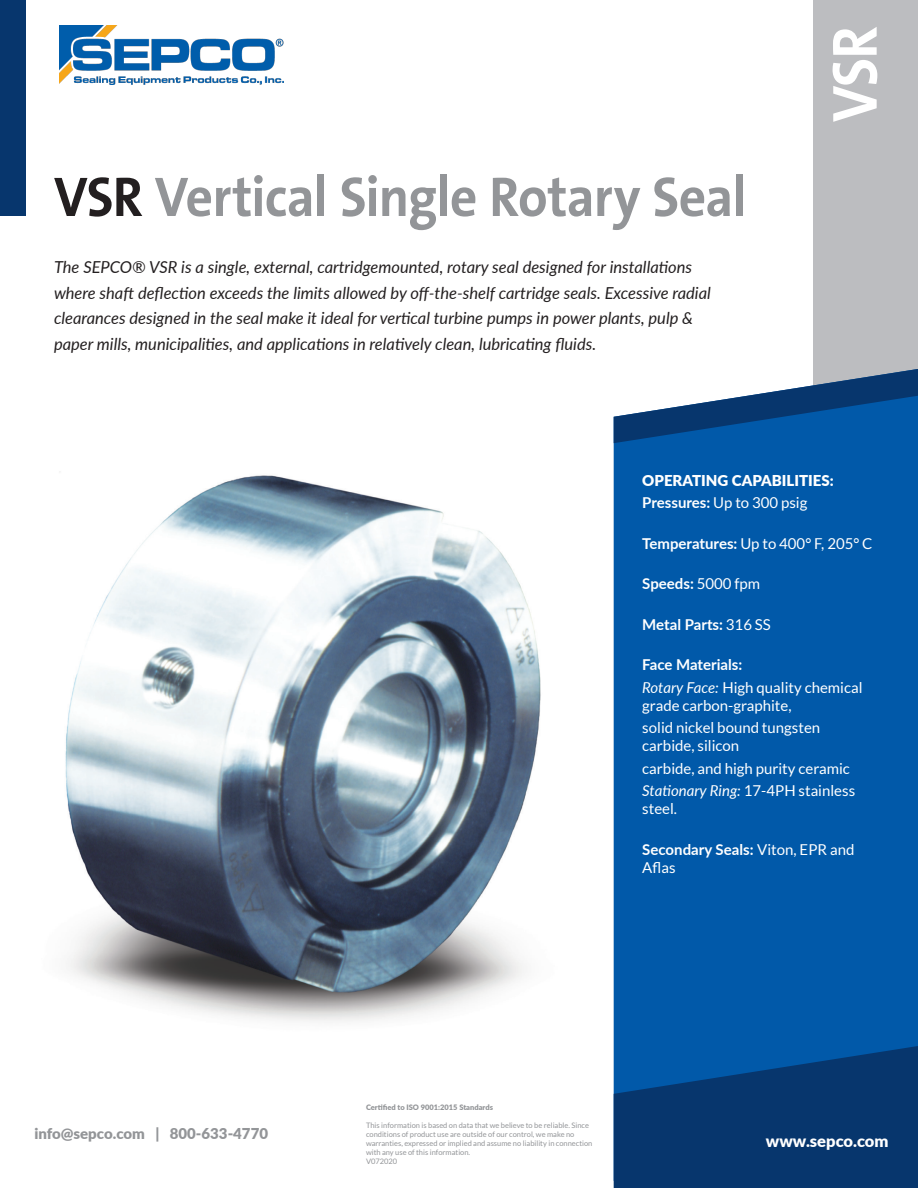
<style>
.page{position:relative;width:918px;height:1188px;background:#fff}
.page>*{position:absolute;margin:0;border:0;box-sizing:border-box;transform-origin:0 0}
.t1{font:700 64.35px "The Sans B W7";color:#fff;scale:.9 1}
.t2{font:700 56.4px "The Sans B W7";letter-spacing:-.02em;color:#939598;scale:.95 1}
.t3{font:italic 16.5px/25.5px "Lato";color:#231f20}
.t4{font:900 16.5px "Lato";color:#fff}
.body_bullet_bar{font:15px/18px "Lato";color:#fff}
.body_bullet_bar-2{font:700 15px "Lato";color:#fff}
.t5{font:900 15px "Lato";color:#939598}
.body_bullet_bar-3{font:900 15px "Lato";color:#fff}
.t6{font:7.5px/9px "Lato";color:#939598}
.t7{font:900 7.5px "Lato";color:#939598}
.s1{color:#231f20}
.s2{font-weight:700}
.s3{font-weight:400}
.s4{font-style:italic}
</style>
<div class="page">
<img style="left:65px;top:418px;width:549px;height:675px">
<img style="left:60px;top:26px;width:223px;height:59px">
<div style="left:0;top:0;width:25px;height:216px;background:#07366d"></div>
<div style="left:814px;top:0;width:104px;height:397px;background:#bcbdc0"></div>
<div style="left:614px;top:443px;width:304px;height:603px;background:#0159a9"></div>
<svg style="left:614px;top:1046px;width:304px;height:142px;background:#053b77"></svg>
<svg style="left:614px;top:369px;width:304px;height:74px"></svg>
<p class="t2" style="left:54px;top:161px;width:730px"><span class="s1">VSR</span> Vertical Single Rotary Seal</p>
<p class="t3" style="left:54px;top:254px;width:658px">The SEPCO® VSR is a single, external, cartridgemounted, rotary seal designed for installations where shaft deflection exceeds the limits allowed by off-the-shelf cartridge seals. Excessive radial clearances designed in the seal make it ideal for vertical turbine pumps in power plants, pulp &amp; paper mills, municipalities, and applications in relatively clean, lubricating fluids.</p>
<p class="t1" style="left:814px;top:122px;width:108px;rotate:-90deg">VSR</p>
<p class="t5" style="left:34px;top:1122px;width:235px">info@sepco.com | 800-633-4770</p>
<p class="body_bullet_bar-3" style="left:642px;top:469px;width:193px">OPERATING CAPABILITIES:</p>
<p class="body_bullet_bar" style="left:642px;top:494px;width:167px"><span class="s2">Pressures:</span> Up to 300 psig</p>
<p class="body_bullet_bar" style="left:642px;top:534px;width:232px"><span class="s2">Temperatures:</span> Up to 400° F, 205° C</p>
<p class="body_bullet_bar-2" style="left:642px;top:573px;width:119px">Speeds: <span class="s3">5000 fpm</span></p>
<p class="body_bullet_bar-2" style="left:642px;top:613px;width:130px">Metal Parts: <span class="s3">316 SS</span></p>
<p class="body_bullet_bar-2" style="left:642px;top:654px;width:102px">Face Materials:</p>
<p class="body_bullet_bar" style="left:642px;top:678px;width:222px"><span class="s4">Rotary Face:</span> High quality chemical grade carbon-graphite,</p>
<p class="body_bullet_bar" style="left:642px;top:719px;width:179px">solid nickel bound tungsten carbide, silicon</p>
<p class="body_bullet_bar" style="left:642px;top:759px;width:209px">carbide, and high purity ceramic</p>
<p class="body_bullet_bar" style="left:642px;top:782px;width:214px"><span class="s4">Stationary Ring:</span> 17-4PH stainless steel.</p>
<p class="body_bullet_bar" style="left:642px;top:840px;width:214px"><span class="s2">Secondary Seals:</span> Viton, EPR and<br>Aflas</p>
<p class="t7" style="left:366px;top:1101px;width:128px">Certified to ISO 9001:2015 Standards</p>
<p class="t6" style="left:366px;top:1121px;width:228px">This information is based on data that we believe to be reliable. Since conditions of product use are outside of our control, we make no warranties, expressed or implied and assume no liability in connection with any use of this information.<br>V072020</p>
<p class="t4" style="left:766px;top:1129px;width:124px">www.sepco.com</p>
</div>
